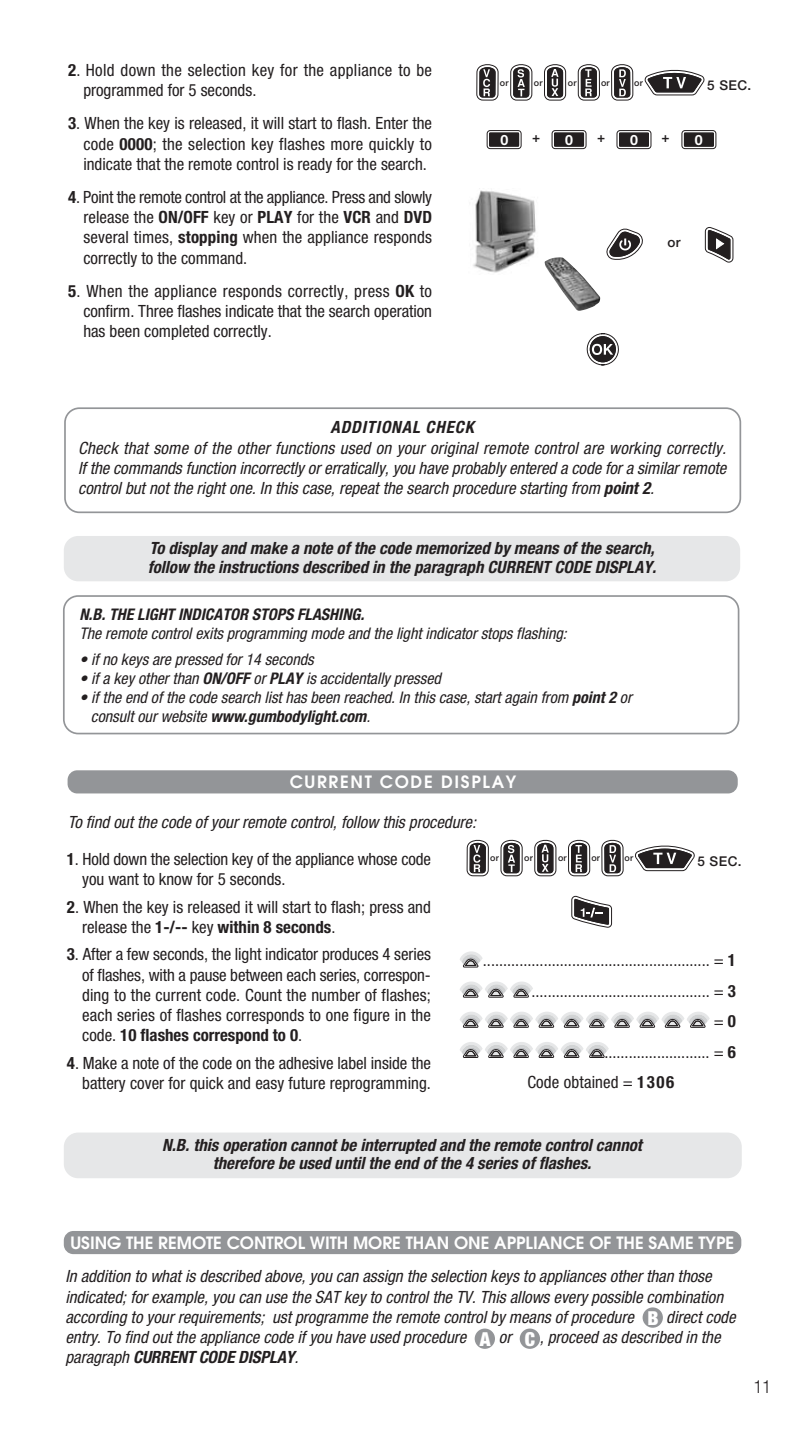
<style>
.page{position:relative;width:804px;height:1442px;background:#fff}
.page>*{position:absolute;margin:0;border:0;box-sizing:border-box;transform-origin:0 0}
.t1{font:900 condensed 19.35px "Helvetica Neue";color:#fff}
.t2{font:300 condensed 18px "Helvetica Neue";color:#231f20}
.t3{font:condensed 16.88px/20.2px "Helvetica Neue";color:#231f20;text-align:justify}
.t4{font:italic condensed 16.88px/20.2px "Helvetica Neue";color:#231f20;text-align:justify}
.t5{font:italic 700 condensed 16.88px/18.7px "Helvetica Neue";color:#231f20}
.t6{font:condensed 16.88px/20.2px "Helvetica Neue";letter-spacing:.02em;color:#231f20}
.t7{font:600 16.88px "Avant Garde";color:#fff}
.t8{font:600 16.88px "Avant Garde";letter-spacing:.1em;color:#fff}
.t9{font:italic condensed 15.97px/19.3px "Helvetica Neue";color:#231f20}
.t10{font:italic 700 condensed 15.97px "Helvetica Neue";color:#231f20}
.t11{font:700 14.17px "Helvetica Neue";color:#fff}
.t12{font:500 13.5px "Helvetica Neue";letter-spacing:.03em;color:#231f20}
.t13{font:500 9px "Helvetica Neue";letter-spacing:.03em;color:#231f20}
.s1{font-weight:700}
.s2{font-weight:400}
</style>
<div class="page">
<svg style="left:551px;top:130px;width:35px;height:19px"></svg>
<svg style="left:586px;top:333px;width:33px;height:33px"></svg>
<div style="left:64px;top:407px;width:677px;height:106px;border:2px solid #939598;border-radius:14px"></div>
<img style="left:473px;top:200px;width:63px;height:68px">
<img style="left:544px;top:257px;width:56px;height:54px">
<div style="left:64px;top:536px;width:676px;height:45px;background:#e6e7e8;border-radius:14px"></div>
<div style="left:63px;top:595px;width:676px;height:139px;border:2px solid #939598;border-radius:14px"></div>
<div style="left:68px;top:770px;width:669px;height:23px;background:#939598;border-radius:10px"></div>
<div style="left:64px;top:1230px;width:677px;height:24px;background:#939598;border-radius:10px"></div>
<div style="left:642px;top:1307px;width:21px;height:20px;background:#939598;border-radius:50%"></div>
<div style="left:474px;top:1328px;width:21px;height:20px;background:#939598;border-radius:50%"></div>
<div style="left:519px;top:1328px;width:21px;height:20px;background:#939598;border-radius:50%"></div>
<div style="left:64px;top:1132px;width:677px;height:46px;background:#e6e7e8;border-radius:14px"></div>
<svg style="left:476px;top:64px;width:56px;height:209px"></svg>
<svg style="left:544px;top:64px;width:22px;height:37px"></svg>
<svg style="left:606px;top:64px;width:127px;height:199px"></svg>
<svg style="left:577px;top:64px;width:23px;height:37px"></svg>
<svg style="left:456px;top:731px;width:255px;height:327px"></svg>
<p class="t6" style="left:83px;top:61px;width:350px;text-indent:-15px"><span class="s1">2</span>. Hold down the selection key for the appliance to be programmed for 5 seconds.</p>
<p class="t3" style="left:83px;top:115px;width:350px;text-indent:-15px"><span class="s1">3</span>. When the key is released, it will start to flash. Enter the code <span class="s1">0000</span>; the selection key flashes more quickly to indicate that the remote control is ready for the search.</p>
<p class="t3" style="left:83px;top:188px;width:350px;text-indent:-15px"><span class="s1">4</span>. Point the remote control at the appliance. Press and slowly release the <span class="s1">ON/OFF</span> key or <span class="s1">PLAY</span> for the <span class="s1">VCR</span> and <span class="s1">DVD </span>several times, <span class="s1">stopping</span> when the appliance responds correctly to the command.</p>
<p class="t3" style="left:83px;top:282px;width:350px;text-indent:-15px"><span class="s1">5</span>. When the appliance responds correctly, press <span class="s1">OK</span> to confirm. Three flashes indicate that the search operation has been completed correctly.</p>
<p class="t13" style="left:500px;top:79px;width:10px">or</p>
<p class="t13" style="left:534px;top:79px;width:10px">or</p>
<p class="t13" style="left:567px;top:79px;width:10px">or</p>
<p class="t13" style="left:601px;top:79px;width:10px">or</p>
<p class="t13" style="left:634px;top:79px;width:10px">or</p>
<p class="t12" style="left:707px;top:80px;width:46px">5 SEC.</p>
<p class="t11" style="left:500px;top:134px;width:9px">0</p>
<p class="t11" style="left:630px;top:134px;width:9px">0</p>
<p class="t11" style="left:565px;top:134px;width:9px">0</p>
<p class="t11" style="left:695px;top:134px;width:9px">0</p>
<p class="t12" style="left:532px;top:133px;width:10px">+</p>
<p class="t12" style="left:597px;top:133px;width:10px">+</p>
<p class="t12" style="left:661px;top:133px;width:10px">+</p>
<p class="t12" style="left:667px;top:237px;width:15px">or</p>
<p class="t5" style="left:330px;top:419px;width:145px">ADDITIONAL CHECK</p>
<p class="t4" style="left:78px;top:439px;width:652px">Check that some of the other functions used on your original remote control are working correctly.<br>If the commands function incorrectly orerratically,you have probably entered a code fora similarremote controlbut not the right one.In this case,repeat the search procedure starting from <span class="s1">point 2</span>.</p>
<p class="t5" style="left:148px;top:540px;width:513px">To display and make a note of the code memorized by means of the search, follow the instructions described in the paragraph CURRENT CODE DISPLAY.</p>
<p class="t10" style="left:79px;top:608px;width:289px">N.B.THE LIGHT INDICATOR STOPS FLASHING.</p>
<p class="t9" style="left:79px;top:625px;width:492px">The remote controlexits programming mode and the light indicatorstops flashing:</p>
<p class="t9" style="left:79px;top:650px;width:239px">• if no keys are pressed for14 seconds</p>
<p class="t9" style="left:79px;top:670px;width:366px">• if a key otherthan <span class="s1">ON/OFF</span> or<span class="s1">PLAY</span> is accidentally pressed</p>
<p class="t9" style="left:91px;top:689px;width:545px;text-indent:-12px">• if the end of the code search list has been reached.In this case,start again from <span class="s1">point 2</span> or consult ourwebsite <span class="s1">www.gumbodylight.com</span>.</p>
<p class="t8" style="left:290px;top:776px;width:228px">CURRENT CODE DISPLAY</p>
<p class="t4" style="left:68px;top:813px;width:413px">To find out the code of yourremote control,follow this procedure:</p>
<p class="t3" style="left:82px;top:850px;width:350px;text-indent:-15px"><span class="s1">1</span>. Hold down the selection key of the appliance whose code you want to know for 5 seconds.</p>
<p class="t3" style="left:82px;top:898px;width:350px;text-indent:-15px"><span class="s1">2</span>. When the key is released it will start to flash; press and release the <span class="s1">1-/--</span> key <span class="s1">within 8 seconds</span>.</p>
<p class="t3" style="left:82px;top:945px;width:350px;text-indent:-15px"><span class="s1">3</span>. After a few seconds, the light indicator produces 4 series of flashes, with a pause between each series, correspon&shy;ding to the current code. Count the number of flashes; each series of flashes corresponds to one figure in the code. <span class="s1">10 flashes correspond to 0</span>.</p>
<p class="t3" style="left:67px;top:1054px;width:365px;text-align:right"><span class="s1">4</span>. Make a note of the code on the adhesive label inside the battery cover for quick and easy future reprogramming.</p>
<p class="t13" style="left:490px;top:855px;width:10px">or</p>
<p class="t13" style="left:524px;top:855px;width:10px">or</p>
<p class="t13" style="left:558px;top:855px;width:10px">or</p>
<p class="t13" style="left:591px;top:855px;width:10px">or</p>
<p class="t13" style="left:624px;top:855px;width:10px">or</p>
<p class="t12" style="left:697px;top:856px;width:46px">5 SEC.</p>
<p class="t3" style="left:483px;top:951px;width:254px">........................................................ = <span class="s1">1</span></p>
<p class="t3" style="left:531px;top:982px;width:206px">............................................ = <span class="s1">3</span></p>
<p class="t3" style="left:713px;top:1012px;width:24px">= <span class="s1">0</span></p>
<p class="t3" style="left:604px;top:1043px;width:133px">.......................... = <span class="s1">6</span></p>
<p class="t3" style="left:527px;top:1073px;width:148px">Code obtained = <span class="s1">1306</span></p>
<p class="t5" style="left:162px;top:1137px;width:481px;text-align:center">N.B.this operation cannot be interrupted and the remote controlcannot therefore be used untilthe end of the 4 series of flashes.</p>
<p class="t7" style="left:70px;top:1236px;width:665px">USING THE REMOTE CONTROL WITH MORE THAN ONE APPLIANCE OF THE SAME TYPE</p>
<p class="t4" style="left:65px;top:1267px;width:662px;text-align:left">In addition to what is described above,you can assign the selection keys to appliances otherthan those indicated;forexample,you can use the SAT key to controlthe TV.This allows every possible combination according to yourrequirements; ust programme the remote controlby means of procedure</p>
<p class="t4" style="left:666px;top:1308px;width:74px">direct code</p>
<p class="t1" style="left:647px;top:1310px;width:13px">B</p>
<p class="t4" style="left:65px;top:1328px;width:406px">entry.To find out the appliance code if you have used procedure</p>
<p class="t4" style="left:499px;top:1328px;width:17px">or</p>
<p class="t4" style="left:539px;top:1328px;width:185px">,proceed as described in the</p>
<p class="t5" style="left:65px;top:1349px;width:238px"><span class="s2">paragraph</span> CURRENT CODE DISPLAY<span class="s2">.</span></p>
<p class="t1" style="left:480px;top:1331px;width:12px">A</p>
<p class="t1" style="left:524px;top:1331px;width:12px">C</p>
<p class="t2" style="left:754px;top:1379px;width:19px">11</p>
</div>
